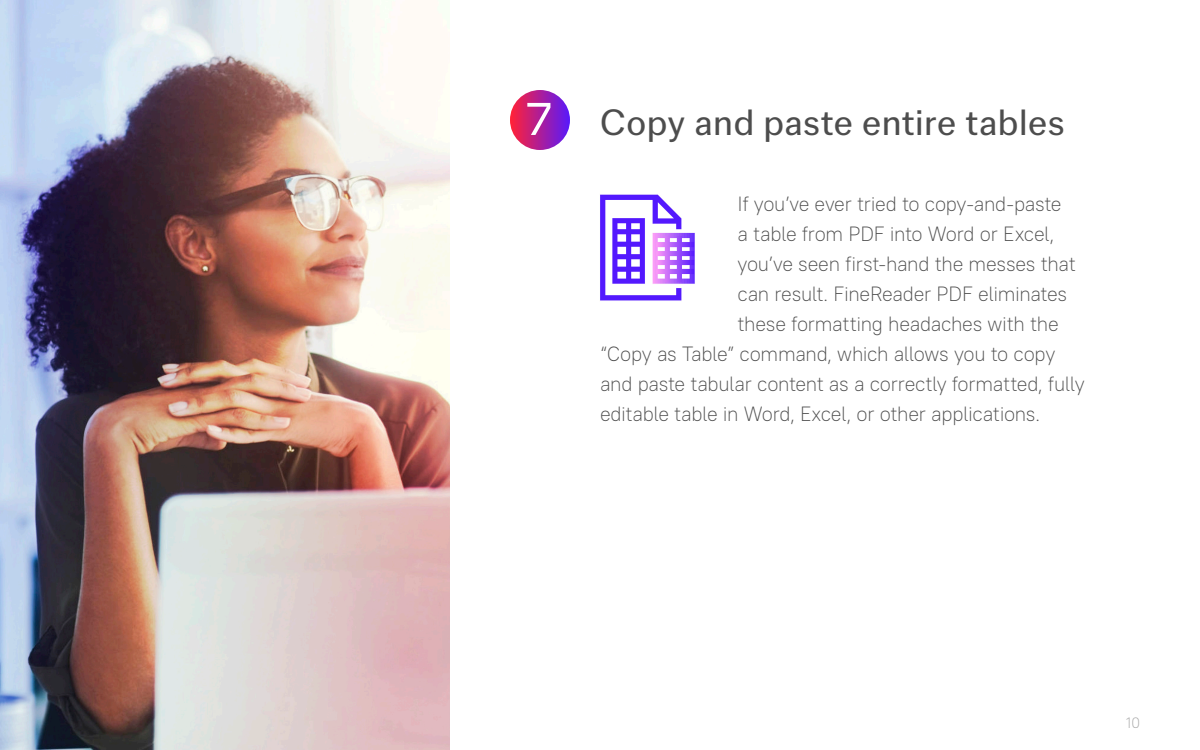
<style>
.page{position:relative;width:1200px;height:750px;background:#fff}
.page>*{position:absolute;margin:0;border:0;box-sizing:border-box;transform-origin:0 0}
.header_58{font:100 37.5px "Co Fo X Beta 1";letter-spacing:.035em;color:#4d4d4d}
.main_33{font:200 20.62px/30px "PT Root";letter-spacing:-.015em;color:#4d4d4d}
.t1{font:200 15px "PT Root";color:#a6a6a6}
</style>
<div class="page">
<svg style="left:510px;top:90px;width:60px;height:60px;background:#ac209a"></svg>
<svg style="left:527px;top:103px;width:23px;height:32px"></svg>
<img style="left:0;top:0;width:450px;height:750px">
<img style="left:600px;top:194px;width:95px;height:107px">
<p class="header_58" style="left:600px;top:100px;width:466px">Copy and paste entire tables</p>
<p class="main_33" style="left:738px;top:189px;width:340px">If you’ve ever tried to copy-and-paste a table from PDF into Word or Excel, you’ve seen first-hand the messes that can result. FineReader PDF eliminates these formatting headaches with the</p>
<p class="main_33" style="left:600px;top:339px;width:486px">“Copy as Table” command, which allows you to copy and paste tabular content as a correctly formatted, fully editable table in Word, Excel, or other applications.</p>
<p class="t1" style="left:1126px;top:713px;width:15px">10</p>
</div>
